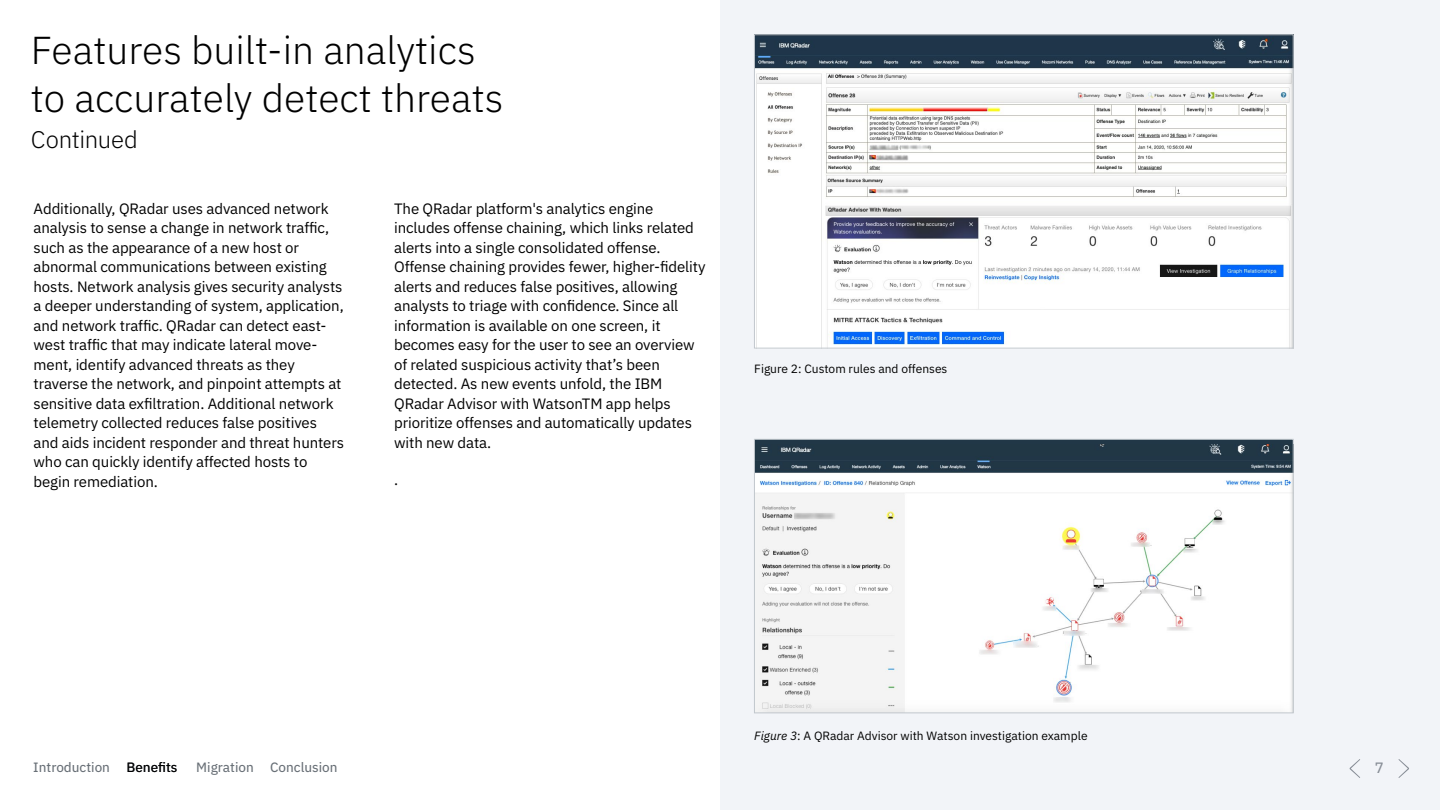
<style>
.page{position:relative;width:1440px;height:810px;background:#fff}
.page>*{position:absolute;margin:0;border:0;box-sizing:border-box;transform-origin:0 0}
.t1{font:100 51px "IBM Plex Sans";color:#878d96}
.t2{font:300 39px/48px "IBM Plex Sans";color:#000}
.t3{font:300 24px "IBM Plex Sans";letter-spacing:-.015em;color:#000}
._2A_Body{font:15px/19.5px "IBM Plex Sans";letter-spacing:-.005em;color:#000}
.t4{font:15px "IBM Plex Sans Text";color:#878d96}
.t5{font:13.5px "IBM Plex Sans Text";color:#697077}
.charts{font:12px "IBM Plex Sans";color:#000}
.s1{font-style:italic}
</style>
<div class="page">
<div style="left:720px;top:0;width:720px;height:810px;background:#f2f4f8"></div>
<img style="left:756px;top:36px;width:536px;height:310px">
<div style="left:754px;top:34px;width:540px;height:314px;border:1px solid #c1c7cd"></div>
<img style="left:756px;top:444px;width:536px;height:267px">
<div style="left:754px;top:439px;width:540px;height:274px;border:1px solid #c1c7cd"></div>
<h2 class="t2" style="left:31px;top:23px;width:474px">Features built-in analytics to accurately detect threats</h2>
<h3 class="t3" style="left:31px;top:121px;width:108px">Continued</h3>
<p class="_2A_Body" style="left:34px;top:197px;width:312px">Additionally, QRadar uses advanced network analysis to sense a change in network traffic, such as the appearance of a new host or abnormal communications between existing hosts. Network analysis gives security analysts a deeper understanding of system, application, and network traffic. QRadar can detect east&shy;west traffic that may indicate lateral move&shy;ment, identify advanced threats as they traverse the network, and pinpoint attempts at sensitive data exfiltration. Additional network telemetry collected reduces false positives and aids incident responder and threat hunters who can quickly identify affected hosts to begin remediation.</p>
<p class="_2A_Body" style="left:394px;top:197px;width:313px">The QRadar platform's analytics engine includes offense chaining, which links related alerts into a single consolidated offense.<br>Offense chaining provides fewer, higher-fidelity alerts and reduces false positives, allowing analysts to triage with confidence. Since all information is available on one screen, it becomes easy for the user to see an overview of related suspicious activity that’s been detected. As new events unfold, the IBM QRadar Advisor with WatsonTM app helps prioritize offenses and automatically updates with new data.</p>
<p class="_2A_Body" style="left:394px;top:469px;width:6px">.</p>
<p class="charts" style="left:754px;top:360px;width:195px">Figure 2: Custom rules and offenses</p>
<p class="t5" style="left:33px;top:757px;width:146px">Introduction Benefits</p>
<p class="t5" style="left:196px;top:757px;width:143px">Migration Conclusion</p>
<p class="charts" style="left:754px;top:727px;width:335px"><span class="s1">Figure 3</span>: A QRadar Advisor with Watson investigation example</p>
<h1 class="t1" style="left:1348px;top:728px;width:16px">‹</h1>
<p class="t4" style="left:1375px;top:756px;width:10px">7</p>
<h1 class="t1" style="left:1396px;top:728px;width:16px">›</h1>
</div>
